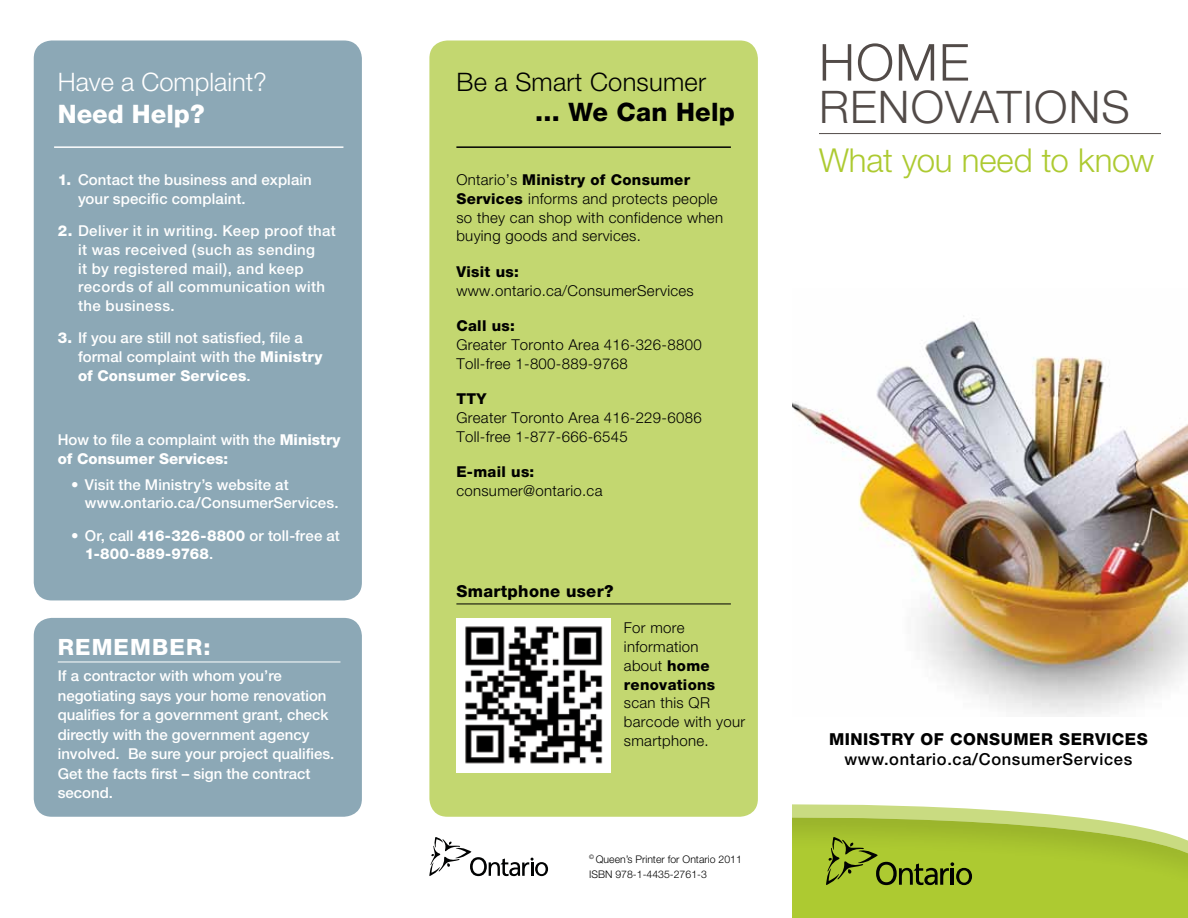
<style>
.page{position:relative;width:1188px;height:918px;background:#fff}
.page>*{position:absolute;margin:0;border:0;box-sizing:border-box;transform-origin:0 0}
.t1{font:300 51px "Helvetica Neue";color:#524b48}
.t2{font:300 45px "Helvetica Neue";letter-spacing:.025em;color:#524b48}
.t3{font:300 33px "Helvetica Neue";letter-spacing:-.005em;color:#adca31}
.h3_brochures_help_ti{font:300 25.5px/31.5px "Helvetica Neue";color:#fff}
.t4{font:300 25.5px "Helvetica Neue";letter-spacing:.01em;color:#000}
.t5{font:800 25.5px "Helvetica Neue";letter-spacing:.01em;color:#000}
.h3_brochures_help_ti-2{font:800 22.5px "Helvetica Neue";letter-spacing:.05em;color:#fff}
.t6{font:800 16.5px "Helvetica Neue";letter-spacing:.03em;color:#000}
.t7{font:500 16.5px "Helvetica Neue";letter-spacing:.04em;color:#000}
.p_body{font:300 15px/18.8px "Helvetica Neue";letter-spacing:.02em;color:#000}
.p_brochures_numbers{font:500 15px/18.8px "Helvetica Neue";letter-spacing:.02em;color:#fff}
.brochures_help_tip_b{font:500 15px/19.5px "Helvetica Neue";color:#fff}
.p_brochures_bullets{font:800 15px/18.8px "Helvetica Neue";color:#fff}
.p_brochures_bullets-2{font:500 15px/18.8px "Helvetica Neue";letter-spacing:.01em;color:#fff}
.footnote{font:300 10.5px "Helvetica Neue";color:#000}
.s1{font-weight:800}
.s2{font-weight:500}
</style>
<div class="page">
<svg style="left:792px;top:804px;width:252px;height:10px;fill:#c9db81"></svg>
<div style="left:756px;top:814px;width:432px;height:104px;background:#000;opacity:.2"></div>
<div style="left:749px;top:796px;width:43px;height:122px;background:#fff"></div>
<div style="left:429px;top:40px;width:329px;height:777px;background:#c3d770;border-radius:18px"></div>
<div style="left:456px;top:618px;width:155px;height:155px;background:#fff"></div>
<div style="left:34px;top:40px;width:328px;height:560px;background:#8ca8b6;border-radius:18px"></div>
<hr style="left:54px;top:146px;width:289px;height:2px;background:#fff">
<div style="left:34px;top:618px;width:328px;height:199px;background:#8ca8b6;border-radius:18px"></div>
<hr style="left:456px;top:146px;width:275px;height:2px;background:#000">
<hr style="left:456px;top:604px;width:275px;height:1px;background:#000">
<svg style="left:429px;top:837px;width:119px;height:39px"></svg>
<svg style="left:826px;top:837px;width:146px;height:48px;background:#8fa728"></svg>
<img style="left:792px;top:316px;width:396px;height:401px">
<hr style="left:819px;top:133px;width:342px;height:1px;background:#524b48">
<img style="left:465px;top:626px;width:138px;height:138px">
<hr style="left:58px;top:662px;width:282px;height:1px;background:#fff">
<p class="h3_brochures_help_ti" style="left:58px;top:66px;width:211px">Have a Complaint?<br><span class="s1">Need Help?</span></p>
<p class="p_brochures_numbers" style="left:78px;top:170px;width:235px;text-indent:-20px"><span class="s1">1.</span> Contact the business and explain your specific complaint.</p>
<p class="p_brochures_numbers" style="left:78px;top:221px;width:259px;text-indent:-20px"><span class="s1">2.</span> Deliver it in writing. Keep proof that it was received (such as sending<br>it by registered mail), and keep records of all communication with the business.</p>
<p class="p_brochures_numbers" style="left:78px;top:329px;width:246px;text-indent:-20px"><span class="s1">3.</span> If you are still not satisfied, file a formal complaint with the <span class="s1">Ministry of Consumer Services</span>.</p>
<p class="p_brochures_bullets" style="left:58px;top:431px;width:284px"><span class="s2">How to file a complaint with the</span> Ministry of Consumer Services:</p>
<p class="p_brochures_bullets-2" style="left:85px;top:475px;width:255px;text-indent:-14px"><span class="s1">•</span> Visit the Ministry’s website at www.ontario.ca/ConsumerServices.</p>
<p class="p_brochures_bullets" style="left:85px;top:526px;width:257px;text-indent:-14px">• <span class="s2">Or, call</span> 416-326-8800 <span class="s2">or toll-free at<br></span>1-800-889-9768<span class="s2">.</span></p>
<p class="h3_brochures_help_ti-2" style="left:58px;top:633px;width:154px">REMEMBER:</p>
<p class="brochures_help_tip_b" style="left:58px;top:666px;width:278px">If a contractor with whom you’re negotiating says your home renovation qualifies for a government grant, check directly with the government agency involved. Be sure your project qualifies.<br>Get the facts first – sign the contract second.</p>
<p class="t4" style="left:456px;top:67px;width:251px">Be a Smart Consumer</p>
<p class="t5" style="left:535px;top:97px;width:201px">... We Can Help</p>
<p class="p_body" style="left:456px;top:170px;width:268px">Ontario’s <span class="s1">Ministry of Consumer Services</span> informs and protects people so they can shop with confidence when buying goods and services.</p>
<p class="p_body" style="left:456px;top:262px;width:239px"><span class="s1">Visit us: </span>www.ontario.ca/ConsumerServices</p>
<p class="p_body" style="left:456px;top:316px;width:247px"><span class="s1">Call us:<br></span>Greater Toronto Area 416-326-8800<br>Toll-free 1-800-889-9768</p>
<p class="p_body" style="left:456px;top:389px;width:247px"><span class="s1">TTY<br></span>Greater Toronto Area 416-229-6086<br>Toll-free 1-877-666-6545</p>
<p class="p_body" style="left:456px;top:462px;width:148px"><span class="s1">E-mail us: </span>consumer@ontario.ca</p>
<p class="t6" style="left:456px;top:581px;width:159px">Smartphone user?</p>
<p class="p_body" style="left:624px;top:618px;width:123px">For more information<br>about <span class="s1">home renovations </span>scan this QR barcode with your smartphone.</p>
<p class="footnote" style="left:589px;top:852px;width:154px"><sup>©</sup> Queen’s Printer for Ontario 2011</p>
<p class="footnote" style="left:589px;top:867px;width:119px">ISBN 978-1-4435-2761-3</p>
<h1 class="t1" style="left:819px;top:31px;width:152px">HOME</h1>
<h1 class="t2" style="left:819px;top:79px;width:312px">RENOVATIONS</h1>
<h2 class="t3" style="left:819px;top:140px;width:337px">What you need to know</h2>
<p class="t6" style="left:829px;top:729px;width:320px">MINISTRY OF CONSUMER SERVICES</p>
<p class="t7" style="left:844px;top:749px;width:289px">www.ontario.ca/ConsumerServices</p>
</div>
